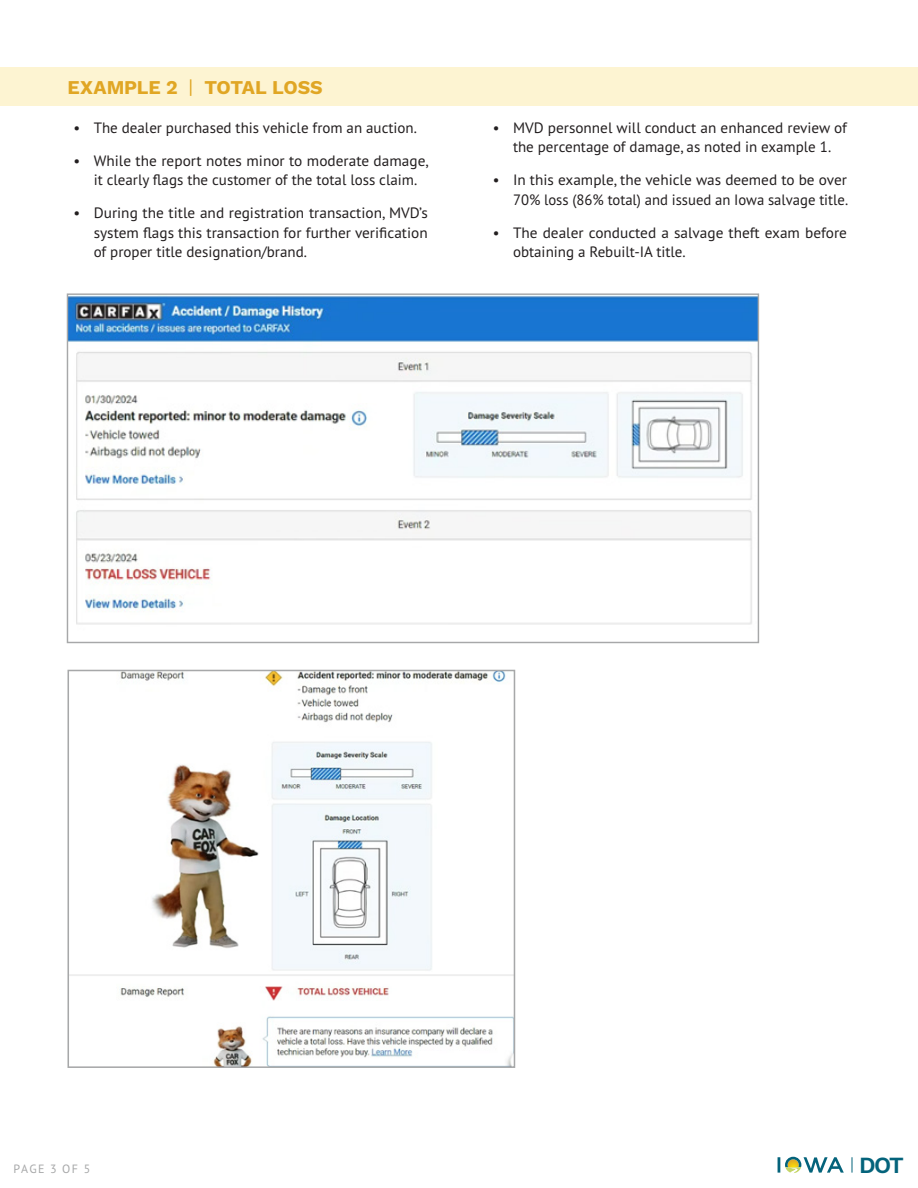
<style>
.page{position:relative;width:918px;height:1188px;background:#fff}
.page>*{position:absolute;margin:0;border:0;box-sizing:border-box;transform-origin:0 0}
.t1{font:600 23.1px "Work Sans";color:#04637b}
.t2{font:700 19.5px "Work Sans";letter-spacing:-.015em;color:#e0a624}
.t3{font:15px/19.5px "PT Sans Pro";color:#231f20;text-align:center}
.Bullets{font:12px "PT Sans Pro";letter-spacing:.11em;color:#a7a8a9}
.s1{font-weight:400}
</style>
<div class="page">
<div style="left:0;top:67px;width:918px;height:39px;background:#fdf4d2"></div>
<img style="left:69px;top:295px;width:688px;height:330px">
<img style="left:71px;top:673px;width:441px;height:392px">
<div style="left:68px;top:670px;width:447px;height:398px;border:2px solid #a7a8a9"></div>
<svg style="left:778px;top:1157px;width:66px;height:16px"></svg>
<svg style="left:852px;top:1157px;width:1px;height:16px"></svg>
<p class="t2" style="left:68px;top:73px;width:257px">EXAMPLE 2 <span class="s1">|</span> TOTAL LOSS</p>
<p class="t3" style="left:74px;top:117px;width:345px">• The dealer purchased this vehicle from an auction.</p>
<p class="t3" style="left:74px;top:150px;width:357px">• While the report notes minor to moderate damage, it clearly flags the customer of the total loss claim.</p>
<p class="t3" style="left:94px;top:203px;width:336px;text-align:justify;text-indent:-20px">• During the title and registration transaction, MVD’s system flags this transaction for further verification of proper title designation/brand.</p>
<p class="t3" style="left:493px;top:117px;width:356px">• MVD personnel will conduct an enhanced review of the percentage of damage, as noted in example 1.</p>
<p class="t3" style="left:493px;top:170px;width:357px;text-align:right">• In this example, the vehicle was deemed to be over<br>70% loss (86% total) and issued an Iowa salvage title.</p>
<p class="t3" style="left:513px;top:222px;width:336px;text-align:left;text-indent:-20px">• The dealer conducted a salvage theft exam before obtaining a Rebuilt-IA title.</p>
<p class="Bullets" style="left:14px;top:1161px;width:78px">PAGE 3 OF 5</p>
<p class="t1" style="left:859px;top:1151px;width:46px">DOT</p>
</div>
